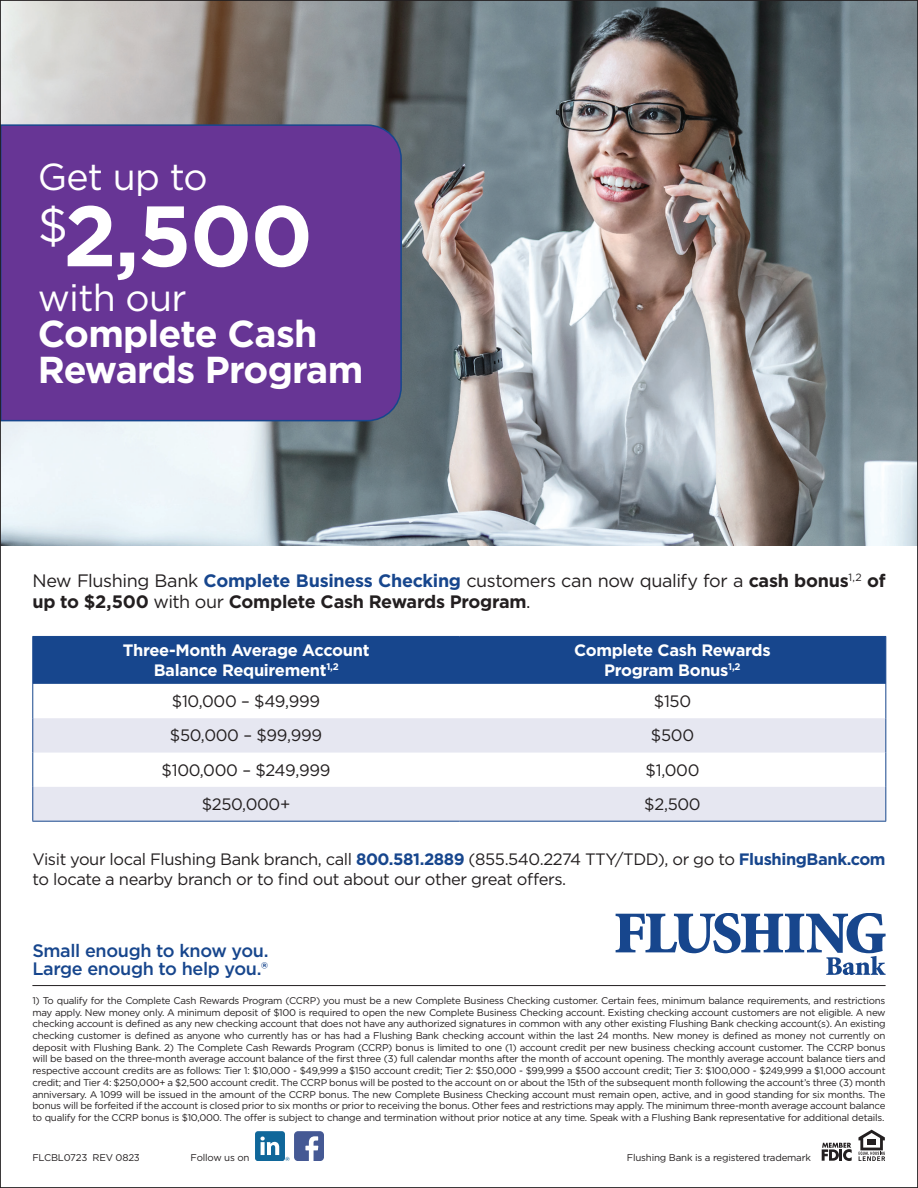
<style>
.page{position:relative;width:918px;height:1188px;background:#fff}
.page>*{position:absolute;margin:0;border:0;box-sizing:border-box;transform-origin:0 0}
.t1{font:700 85.5px "Gotham";color:#fff}
.t2{font:700 37.5px/36.2px "Gotham";letter-spacing:-.02em;color:#fff}
.t3{font:37.5px "Gotham";letter-spacing:-.02em;color:#fff}
.t4{font:18px/21.3px "Gotham";letter-spacing:-.02em;color:#231f20}
.t5{font:500 18px/18px "Gotham";letter-spacing:-.02em;color:#17468d}
.t6{font:16.5px/19.8px "Gotham";letter-spacing:-.025em;color:#231f20}
.t7{font:700 16.5px/19.8px "Gotham";letter-spacing:-.02em;color:#fff;text-align:center}
.t8{font:9.75px/11.7px "Gotham";letter-spacing:-.025em;color:#231f20;text-align:justify}
.s1{font-weight:700;color:#17468d}
.s2{font-weight:700}
</style>
<div class="page">
<hr style="left:32px;top:985px;width:854px;height:1px;background:#231f20">
<svg style="left:616px;top:913px;width:270px;height:62px"></svg>
<svg style="left:858px;top:1130px;width:27px;height:31px"></svg>
<svg style="left:822px;top:1143px;width:30px;height:18px"></svg>
<div style="left:255px;top:1131px;width:30px;height:30px;background:#10679a;border-radius:3px"></div>
<svg style="left:260px;top:1137px;width:19px;height:18px"></svg>
<svg style="left:285px;top:1131px;width:39px;height:30px"></svg>
<img style="left:2px;top:2px;width:914px;height:544px">
<div style="left:2px;top:124px;width:401px;height:298px;background:#673595"></div>
<div style="left:33px;top:637px;width:852px;height:47px;background:#17468d"></div>
<svg style="left:33px;top:718px;width:852px;height:103px;fill:#e6e7f1"></svg>
<hr style="left:32px;top:636px;width:427px;height:1px;background:#17468d">
<hr style="left:32px;top:637px;width:1px;height:47px;background:#17468d">
<hr style="left:459px;top:636px;width:427px;height:1px;background:#17468d">
<hr style="left:885px;top:637px;width:1px;height:47px;background:#17468d">
<hr style="left:32px;top:684px;width:1px;height:34px;background:#17468d">
<hr style="left:885px;top:684px;width:1px;height:34px;background:#17468d">
<hr style="left:32px;top:718px;width:1px;height:35px;background:#17468d">
<hr style="left:885px;top:718px;width:1px;height:35px;background:#17468d">
<hr style="left:32px;top:753px;width:1px;height:34px;background:#17468d">
<hr style="left:885px;top:753px;width:1px;height:34px;background:#17468d">
<hr style="left:32px;top:787px;width:1px;height:34px;background:#17468d">
<hr style="left:885px;top:787px;width:1px;height:34px;background:#17468d">
<hr style="left:32px;top:821px;width:427px;height:1px;background:#17468d">
<hr style="left:459px;top:821px;width:427px;height:1px;background:#17468d">
<h2 class="t3" style="left:38px;top:152px;width:172px">Get up to</h2>
<h1 class="t1" style="left:38px;top:187px;width:277px"><sup>$</sup>2,500</h1>
<h2 class="t3" style="left:38px;top:274px;width:150px">with our</h2>
<h2 class="t2" style="left:38px;top:315px;width:327px">Complete Cash<br>Rewards Program</h2>
<h3 class="t4" style="left:32px;top:569px;width:855px">New Flushing Bank <span class="s1">Complete Business Checking</span> customers can now qualify for a <span class="s2">cash bonus</span><sup>1,2</sup> <span class="s2">of up to $2,500</span> with our <span class="s2">Complete Cash Rewards Program</span>.</h3>
<h3 class="t7" style="left:123px;top:640px;width:248px">Three-Month Average Account<br>Balance Requirement<sup>1,2</sup></h3>
<h3 class="t7" style="left:574px;top:640px;width:198px">Complete Cash Rewards<br>Program Bonus<sup>1,2</sup></h3>
<h3 class="t6" style="left:172px;top:691px;width:150px">$10,000 – $49,999</h3>
<h3 class="t6" style="left:654px;top:691px;width:39px">$150</h3>
<h3 class="t6" style="left:170px;top:725px;width:154px">$50,000 – $99,999</h3>
<h3 class="t6" style="left:651px;top:725px;width:45px">$500</h3>
<h3 class="t6" style="left:162px;top:759px;width:170px">$100,000 – $249,999</h3>
<h3 class="t6" style="left:646px;top:759px;width:55px">$1,000</h3>
<h3 class="t6" style="left:202px;top:794px;width:90px">$250,000+</h3>
<h3 class="t6" style="left:644px;top:794px;width:58px">$2,500</h3>
<h3 class="t6" style="left:32px;top:849px;width:855px">Visit your local Flushing Bank branch, call <span class="s1">800.581.2889</span> (855.540.2274 TTY/TDD), or go to <span class="s1">FlushingBank.com </span>to locate a nearby branch or to find out about our other great offers.</h3>
<h3 class="t5" style="left:32px;top:941px;width:238px">Small enough to know you.<br>Large enough to help you.®</h3>
<p class="t8" style="left:32px;top:994px;width:855px">1) To qualify for the Complete Cash Rewards Program (CCRP) you must be a new Complete Business Checking customer. Certain fees, minimum balance requirements, and restrictions may apply. New money only. A minimum deposit of $100 is required to open the new Complete Business Checking account. Existing checking account customers are not eligible. A new checking account is defined as any new checking account that does not have any authorized signatures in common with any other existing Flushing Bank checking account(s). An existing checking customer is defined as anyone who currently has or has had a Flushing Bank checking account within the last 24 months. New money is defined as money not currently on deposit with Flushing Bank. 2) The Complete Cash Rewards Program (CCRP) bonus is limited to one (1) account credit per new business checking account customer. The CCRP bonus will be based on the three-month average account balance of the first three (3) full calendar months after the month of account opening. The monthly average account balance tiers and respective account credits are as follows: Tier 1: $10,000 - $49,999 a $150 account credit; Tier 2: $50,000 - $99,999 a $500 account credit; Tier 3: $100,000 - $249,999 a $1,000 account credit; and Tier 4: $250,000+ a $2,500 account credit. The CCRP bonus will be posted to the account on or about the 15th of the subsequent month following the account’s three (3) month anniversary. A 1099 will be issued in the amount of the CCRP bonus. The new Complete Business Checking account must remain open, active, and in good standing for six months. The bonus will be forfeited if the account is closed prior to six months or prior to receiving the bonus. Other fees and restrictions may apply. The minimum three-month average account balance to qualify for the CCRP bonus is $10,000. The offer is subject to change and termination without prior notice at any time. Speak with a Flushing Bank representative for additional details.</p>
<p class="t8" style="left:191px;top:1151px;width:60px">Follow us on</p>
<p class="t8" style="left:627px;top:1151px;width:186px">Flushing Bank is a registered trademark</p>
<p class="t8" style="left:32px;top:1151px;width:109px">FLCBL0723 REV 0823</p>
</div>
